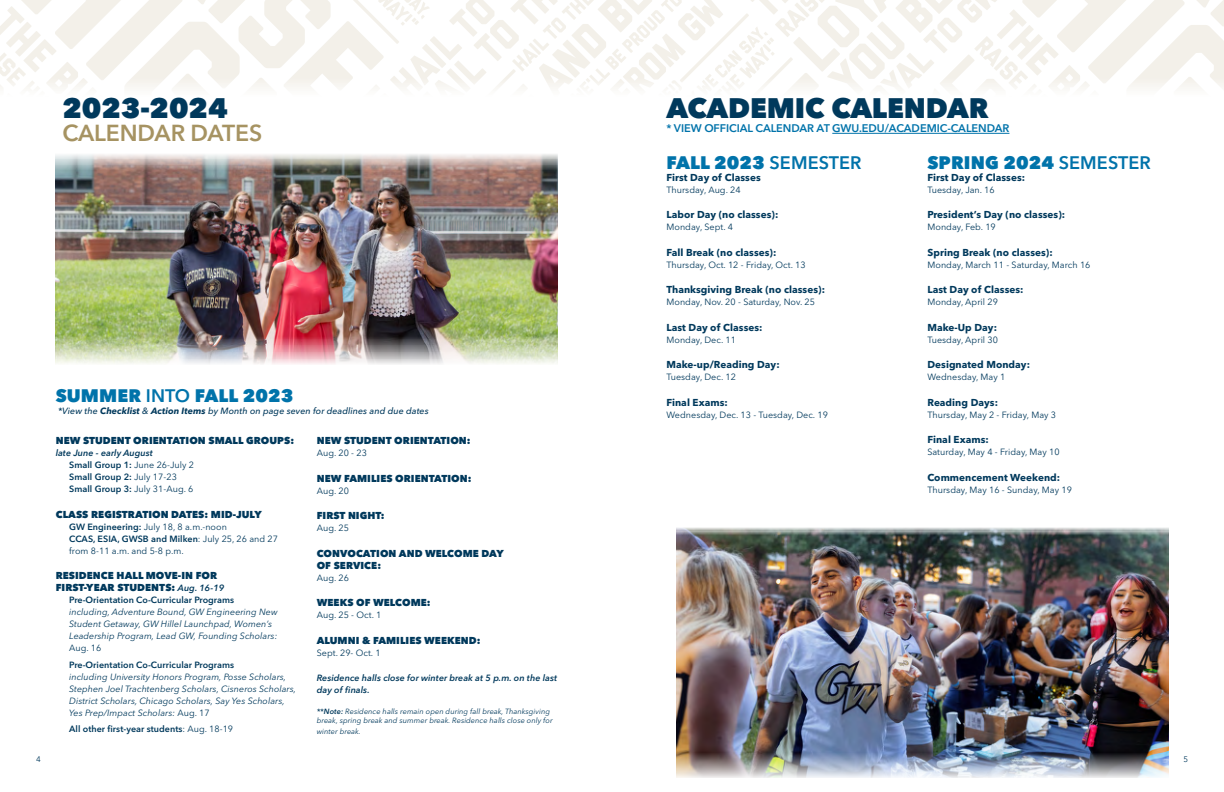
<style>
.page{position:relative;width:1224px;height:792px;background:#fff}
.page>*{position:absolute;margin:0;border:0;box-sizing:border-box;transform-origin:0 0}
.t1{font:800 28px "Avenir Next LT Pro";letter-spacing:-.005em;color:#00395c}
.t2{font:600 23px "Avenir Next LT Pro";letter-spacing:-.005em;color:#a69362}
.t3{font:800 18px "Avenir Next LT Pro";letter-spacing:.005em;color:#0073aa}
.t4{font:600 11px "Avenir Next LT Pro";letter-spacing:-.005em;color:#0073aa}
.t5{font:700 10px "Avenir Next LT Pro";letter-spacing:.005em;color:#00395c}
.t6{font:800 10px/12px "Avenir Next LT Pro";letter-spacing:.005em;color:#00395c}
.t7{font:9px/12px "Avenir Next LT Pro";letter-spacing:.005em;color:#00395c}
.t8{font:italic 9px/12px "Avenir Next LT Pro";letter-spacing:.005em;color:#00395c}
.t9{font:600 9px "Avenir Next LT Pro";letter-spacing:.005em;color:#00395c}
.t10{font:italic 600 9px/12px "Avenir Next LT Pro";letter-spacing:.005em;color:#00395c}
.t11{font:italic 500 9px "Avenir Next LT Pro";letter-spacing:.005em;color:#00395c}
.t12{font:8px "Avenir Next LT Pro";color:#00395c}
.t13{font:italic 7.5px/9px "Avenir Next LT Pro";letter-spacing:.005em;color:#00395c}
.s1{font-weight:600}
.s2{font-weight:700}
.s3{font-weight:400}
.s4{font-weight:600;font-style:italic;font-size:9px}
.s5{font-weight:600;font-style:normal}
.s6{font-style:normal}
</style>
<div class="page">
<hr style="left:832px;top:133px;width:177px;height:1px;background:#0073aa">
<svg style="left:588px;top:0;width:300px;height:88px"></svg>
<svg style="left:0;top:0;width:588px;height:88px"></svg>
<svg style="left:888px;top:0;width:336px;height:88px"></svg>
<img style="left:56px;top:154px;width:502px;height:210px">
<img style="left:676px;top:527px;width:492px;height:251px">
<h3 class="t1" style="left:63px;top:91px;width:167px">2023-2024</h3>
<h3 class="t2" style="left:63px;top:119px;width:201px">CALENDAR DATES</h3>
<h4 class="t3" style="left:56px;top:385px;width:239px">SUMMER <span class="s1">INTO</span> FALL 2023</h4>
<p class="t11" style="left:58px;top:406px;width:372px">*View the <span class="s2">Checklist</span> &amp; <span class="s2">Action Items</span> by Month on page seven for deadlines and due dates</p>
<h5 class="t6" style="left:56px;top:435px;width:240px">NEW STUDENT ORIENTATION SMALL GROUPS:</h5>
<p class="t10" style="left:56px;top:447px;width:99px">late June - early August</p>
<p class="t9" style="left:69px;top:460px;width:126px">Small Group 1: <span class="s3">June 26-July 2</span></p>
<p class="t9" style="left:69px;top:472px;width:109px">Small Group 2: <span class="s3">July 17-23</span></p>
<p class="t9" style="left:69px;top:484px;width:126px">Small Group 3: <span class="s3">July 31-Aug. 6</span></p>
<h5 class="t6" style="left:56px;top:508px;width:208px">CLASS REGISTRATION DATES: MID-JULY</h5>
<p class="t7" style="left:69px;top:521px;width:159px"><span class="s1">GW Engineering:</span> July 18, 8 a.m.-noon</p>
<p class="t7" style="left:69px;top:533px;width:210px"><span class="s1">CCAS, ESIA, GWSB and Milken</span>: July 25, 26 and 27 from 8-11 a.m. and 5-8 p.m.</p>
<h5 class="t6" style="left:56px;top:570px;width:170px">RESIDENCE HALL MOVE-IN FOR<br>FIRST-YEAR STUDENTS: <span class="s4">Aug. 16-19</span></h5>
<p class="t8" style="left:69px;top:594px;width:210px"><span class="s5">Pre-Orientation Co-Curricular Programs<br></span>including, Adventure Bound, GW Engineering New Student Getaway, GW Hillel Launchpad, Women’s Leadership Program, Lead GW, Founding Scholars:<br><span class="s6">Aug. 16</span></p>
<p class="t8" style="left:69px;top:659px;width:228px"><span class="s5">Pre-Orientation Co-Curricular Programs<br></span>including University Honors Program, Posse Scholars, Stephen Joel Trachtenberg Scholars, Cisneros Scholars, District Scholars, Chicago Scholars, Say Yes Scholars, Yes Prep/Impact Scholars: <span class="s6">Aug. 17</span></p>
<p class="t9" style="left:69px;top:724px;width:165px">All other first-year students<span class="s3">: Aug. 18-19</span></p>
<h5 class="t6" style="left:317px;top:435px;width:156px">NEW STUDENT ORIENTATION:</h5>
<p class="t7" style="left:317px;top:447px;width:52px">Aug. 20 - 23</p>
<h5 class="t6" style="left:317px;top:472px;width:156px">NEW FAMILIES ORIENTATION:</h5>
<p class="t7" style="left:317px;top:485px;width:34px">Aug. 20</p>
<h5 class="t6" style="left:317px;top:510px;width:69px">FIRST NIGHT:</h5>
<p class="t7" style="left:317px;top:522px;width:34px">Aug. 25</p>
<h5 class="t6" style="left:317px;top:547px;width:189px">CONVOCATION AND WELCOME DAY<br>OF SERVICE:</h5>
<p class="t7" style="left:317px;top:572px;width:34px">Aug. 26</p>
<h5 class="t6" style="left:317px;top:597px;width:115px">WEEKS OF WELCOME:</h5>
<p class="t7" style="left:317px;top:609px;width:66px">Aug. 25 - Oct. 1</p>
<h5 class="t6" style="left:317px;top:634px;width:165px">ALUMNI &amp; FAMILIES WEEKEND:</h5>
<p class="t7" style="left:317px;top:647px;width:65px">Sept. 29- Oct. 1</p>
<p class="t10" style="left:317px;top:672px;width:242px">Residence halls close for winter break at 5 p.m. on the last day of finals.</p>
<p class="t13" style="left:317px;top:707px;width:237px"><span class="s1">**Note:</span> Residence halls remain open during fall break, Thanksgiving break, spring break and summer break. Residence halls close only for</p>
<p class="t13" style="left:317px;top:727px;width:46px">winter break.</p>
<h3 class="t1" style="left:666px;top:91px;width:324px">ACADEMIC CALENDAR</h3>
<p class="t4" style="left:666px;top:122px;width:345px">* VIEW OFFICIAL CALENDAR AT GWU.EDU/ACADEMIC-CALENDAR</p>
<h4 class="t3" style="left:666px;top:151px;width:197px">FALL 2023 <span class="s1">SEMESTER</span></h4>
<p class="t5" style="left:666px;top:171px;width:96px">First Day of Classes</p>
<p class="t7" style="left:666px;top:184px;width:76px">Thursday, Aug. 24</p>
<p class="t5" style="left:666px;top:209px;width:113px">Labor Day (no classes):</p>
<p class="t7" style="left:666px;top:221px;width:68px">Monday, Sept. 4</p>
<p class="t5" style="left:666px;top:246px;width:111px">Fall Break (no classes):</p>
<p class="t7" style="left:666px;top:259px;width:141px">Thursday, Oct. 12 - Friday, Oct. 13</p>
<p class="t5" style="left:666px;top:284px;width:160px">Thanksgiving Break (no classes):</p>
<p class="t7" style="left:666px;top:296px;width:150px">Monday, Nov. 20 - Saturday, Nov. 25</p>
<p class="t5" style="left:666px;top:321px;width:98px">Last Day of Classes:</p>
<p class="t7" style="left:666px;top:334px;width:71px">Monday, Dec. 11</p>
<p class="t5" style="left:666px;top:359px;width:115px">Make-up/Reading Day:</p>
<p class="t7" style="left:666px;top:371px;width:71px">Tuesday, Dec. 12</p>
<p class="t5" style="left:666px;top:396px;width:63px">Final Exams:</p>
<p class="t7" style="left:666px;top:409px;width:163px">Wednesday, Dec. 13 - Tuesday, Dec. 19</p>
<h4 class="t3" style="left:927px;top:151px;width:225px">SPRING 2024 <span class="s1">SEMESTER</span></h4>
<p class="t5" style="left:927px;top:171px;width:99px">First Day of Classes:</p>
<p class="t7" style="left:927px;top:184px;width:69px">Tuesday, Jan. 16</p>
<p class="t5" style="left:927px;top:209px;width:139px">President’s Day (no classes):</p>
<p class="t7" style="left:927px;top:221px;width:70px">Monday, Feb. 19</p>
<p class="t5" style="left:927px;top:246px;width:127px">Spring Break (no classes):</p>
<p class="t7" style="left:927px;top:259px;width:165px">Monday, March 11 - Saturday, March 16</p>
<p class="t5" style="left:927px;top:284px;width:98px">Last Day of Classes:</p>
<p class="t7" style="left:927px;top:296px;width:72px">Monday, April 29</p>
<p class="t5" style="left:927px;top:321px;width:71px">Make-Up Day:</p>
<p class="t7" style="left:927px;top:334px;width:72px">Tuesday, April 30</p>
<p class="t5" style="left:927px;top:359px;width:104px">Designated Monday:</p>
<p class="t7" style="left:927px;top:371px;width:79px">Wednesday, May 1</p>
<p class="t5" style="left:927px;top:396px;width:72px">Reading Days:</p>
<p class="t7" style="left:927px;top:409px;width:130px">Thursday, May 2 - Friday, May 3</p>
<p class="t5" style="left:927px;top:434px;width:63px">Final Exams:</p>
<p class="t7" style="left:927px;top:446px;width:134px">Saturday, May 4 - Friday, May 10</p>
<p class="t5" style="left:927px;top:471px;width:134px">Commencement Weekend:</p>
<p class="t7" style="left:927px;top:484px;width:146px">Thursday, May 16 - Sunday, May 19</p>
<p class="t12" style="left:36px;top:754px;width:6px">4</p>
<p class="t12" style="left:1183px;top:754px;width:6px">5</p>
</div>
